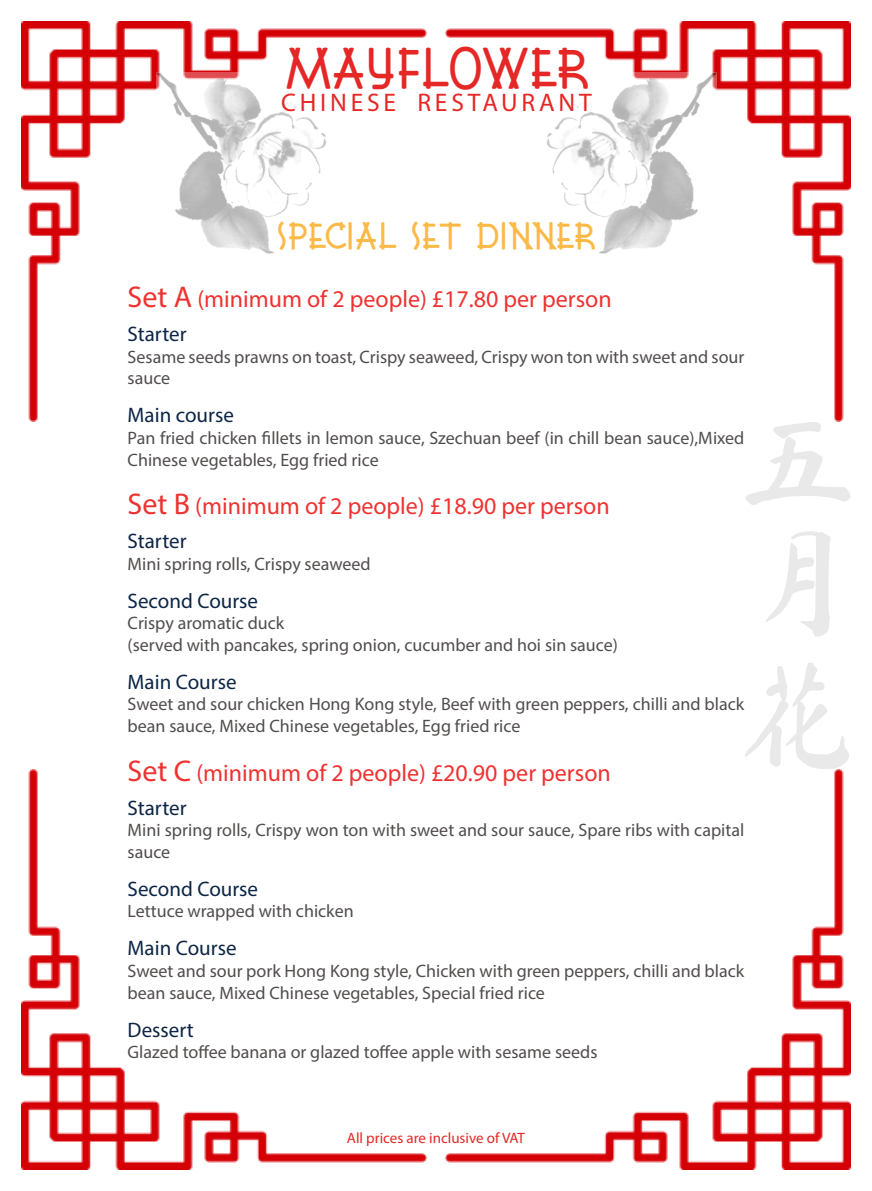
<style>
.page{position:relative;width:872px;height:1191px;background:#fff}
.page>*{position:absolute;margin:0;border:0;box-sizing:border-box;transform-origin:0 0}
.t1{font:45px "Font Shui";color:#e52725}
.t2{font:30px "Font Shui";color:#fbb947}
.t3{font:25.5px "Myriad Pro";letter-spacing:.15em;color:#e52725}
.t4{font:24px "Myriad Pro";color:#ee3231}
.t5{font:21px "Myriad Pro";color:#0d2546}
.t6{font:18px/21.6px "Myriad Pro";color:#514d4c}
.t7{font:15px "Myriad Pro";color:#e52725}
.s1{font-size:30px}
</style>
<div class="page">
<img style="left:21px;top:21px;width:405px;height:401px">
<img style="left:445px;top:21px;width:405px;height:401px">
<img style="left:445px;top:769px;width:405px;height:400px">
<img style="left:21px;top:769px;width:405px;height:400px">
<img style="left:156px;top:72px;width:171px;height:181px">
<img style="left:546px;top:72px;width:170px;height:181px">
<svg style="left:745px;top:422px;width:105px;height:83px"></svg>
<svg style="left:765px;top:531px;width:65px;height:105px"></svg>
<svg style="left:745px;top:663px;width:104px;height:106px"></svg>
<h1 class="t1" style="left:284px;top:37px;width:307px">MAYFLOWER</h1>
<h3 class="t3" style="left:281px;top:87px;width:312px">CHINESE RESTAURANT</h3>
<h2 class="t2" style="left:276px;top:215px;width:321px">SPECIAL SET DINNER</h2>
<h3 class="t4" style="left:128px;top:285px;width:486px"><span class="s1">Set A</span> (minimum of 2 people) £17.80 per person</h3>
<p class="t5" style="left:128px;top:321px;width:60px">Starter</p>
<p class="t6" style="left:128px;top:346px;width:618px">Sesame seeds prawns on toast, Crispy seaweed, Crispy won ton with sweet and sour sauce</p>
<p class="t5" style="left:128px;top:402px;width:108px">Main course</p>
<p class="t6" style="left:128px;top:427px;width:618px">Pan fried chicken fillets in lemon sauce, Szechuan beef (in chill bean sauce),Mixed<br>Chinese vegetables, Egg fried rice</p>
<h3 class="t4" style="left:128px;top:491px;width:483px"><span class="s1">Set B</span> (minimum of 2 people) £18.90 per person</h3>
<p class="t5" style="left:128px;top:528px;width:60px">Starter</p>
<p class="t6" style="left:128px;top:552px;width:244px">Mini spring rolls, Crispy seaweed</p>
<p class="t5" style="left:128px;top:587px;width:132px">Second Course</p>
<p class="t6" style="left:128px;top:612px;width:492px">Crispy aromatic duck<br>(served with pancakes, spring onion, cucumber and hoi sin sauce)</p>
<p class="t5" style="left:128px;top:669px;width:110px">Main Course</p>
<p class="t6" style="left:128px;top:693px;width:618px">Sweet and sour chicken Hong Kong style, Beef with green peppers, chilli and black bean sauce, Mixed Chinese vegetables, Egg fried rice</p>
<h3 class="t4" style="left:128px;top:758px;width:485px"><span class="s1">Set C</span> (minimum of 2 people) £20.90 per person</h3>
<p class="t5" style="left:128px;top:794px;width:60px">Starter</p>
<p class="t6" style="left:128px;top:819px;width:618px">Mini spring rolls, Crispy won ton with sweet and sour sauce, Spare ribs with capital sauce</p>
<p class="t5" style="left:128px;top:875px;width:132px">Second Course</p>
<p class="t6" style="left:128px;top:900px;width:228px">Lettuce wrapped with chicken</p>
<p class="t5" style="left:128px;top:935px;width:110px">Main Course</p>
<p class="t6" style="left:128px;top:959px;width:618px">Sweet and sour pork Hong Kong style, Chicken with green peppers, chilli and black bean sauce, Mixed Chinese vegetables, Special fried rice</p>
<p class="t5" style="left:128px;top:1016px;width:68px">Dessert</p>
<p class="t6" style="left:128px;top:1041px;width:471px">Glazed toffee banana or glazed toffee apple with sesame seeds</p>
<p class="t7" style="left:347px;top:1128px;width:180px">All prices are inclusive of VAT</p>
</div>
